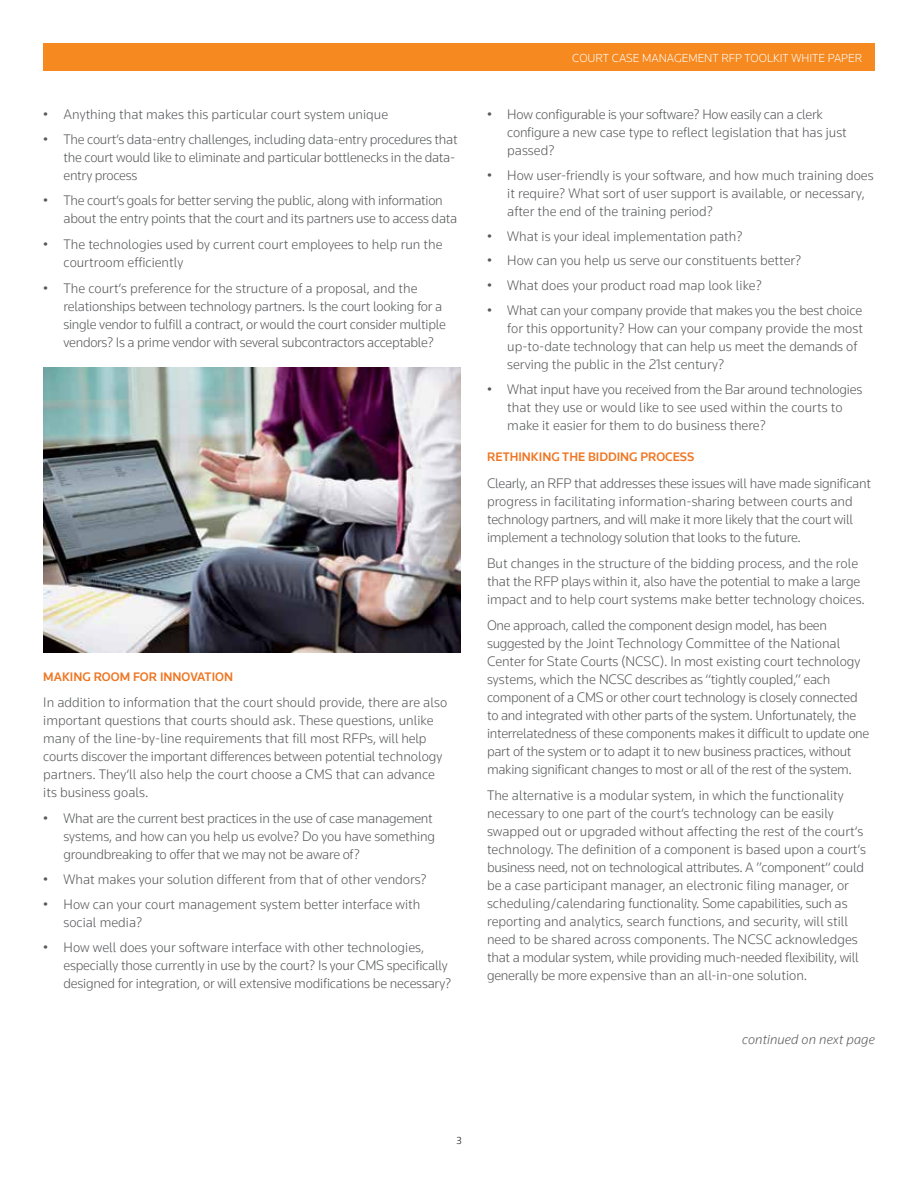
<style>
.page{position:relative;width:918px;height:1188px;background:#fff}
.page>*{position:absolute;margin:0;border:0;box-sizing:border-box;transform-origin:0 0}
.t1{font:300 14.25px/18px "Knowledge 2017";letter-spacing:-.005em;color:#58595b}
.t2{font:italic 300 14.25px "Knowledge 2017";color:#58595b}
.t3{font:500 12.75px "Knowledge 2017";color:#ef7622}
.t4{font:300 12px "Knowledge 2017";color:#fff}
.t5{font:300 10.5px "Knowledge 2017";color:#000}
</style>
<div class="page">
<div style="left:43px;top:43px;width:832px;height:28px;background:#f6891f"></div>
<img style="left:43px;top:367px;width:417px;height:285px">
<p class="t1" style="left:43px;top:105px;width:346px">• Anything that makes this particular court system unique</p>
<p class="t1" style="left:64px;top:130px;width:396px;text-indent:-20px">• The court‘s data-entry challenges, including data-entry procedures that the court would like to eliminate and particular bottlenecks in the data&shy;entry process</p>
<p class="t1" style="left:64px;top:191px;width:395px;text-indent:-20px">• The court‘s goals for better serving the public, along with information about the entry points that the court and its partners use to access data</p>
<p class="t1" style="left:64px;top:235px;width:381px;text-indent:-20px">• The technologies used by current court employees to help run the courtroom efficiently</p>
<p class="t1" style="left:64px;top:279px;width:384px;text-indent:-20px">• The court‘s preference for the structure of a proposal, and the relationships between technology partners. Is the court looking for a single vendor to fulfill a contract, or would the court consider multiple vendors? Is a prime vendor with several subcontractors acceptable?</p>
<p class="t3" style="left:43px;top:669px;width:191px">MAKING ROOM FOR INNOVATION</p>
<p class="t1" style="left:43px;top:693px;width:405px">In addition to information that the court should provide, there are also important questions that courts should ask. These questions, unlike many of the line-by-line requirements that fill most RFPs, will help courts discover the important differences between potential technology partners. They‘ll also help the court choose a CMS that can advance its business goals.</p>
<p class="t1" style="left:64px;top:809px;width:373px;text-indent:-20px">• What are the current best practices in the use of case management systems, and how can you help us evolve? Do you have something groundbreaking to offer that we may not be aware of?</p>
<p class="t1" style="left:43px;top:870px;width:385px">• What makes your solution different from that of other vendors?</p>
<p class="t1" style="left:64px;top:895px;width:358px;text-indent:-20px">• How can your court management system better interface with social media?</p>
<p class="t1" style="left:64px;top:938px;width:389px;text-indent:-20px">• How well does your software interface with other technologies, especially those currently in use by the court? Is your CMS specifically designed for integration, or will extensive modifications be necessary?</p>
<p class="t4" style="left:572px;top:50px;width:292px">COURT CASE MANAGEMENT RFP TOOLKIT WHITE PAPER</p>
<p class="t1" style="left:507px;top:105px;width:341px;text-indent:-20px">• How configurable is your software? How easily can a clerk configure a new case type to reflect legislation that has just passed?</p>
<p class="t1" style="left:507px;top:166px;width:368px;text-indent:-20px">• How user-friendly is your software, and how much training does it require? What sort of user support is available, or necessary, after the end of the training period?</p>
<p class="t1" style="left:487px;top:227px;width:257px">• What is your ideal implementation path?</p>
<p class="t1" style="left:487px;top:251px;width:316px">• How can you help us serve our constituents better?</p>
<p class="t1" style="left:487px;top:276px;width:276px">• What does your product road map look like?</p>
<p class="t1" style="left:507px;top:301px;width:357px;text-indent:-20px">• What can your company provide that makes you the best choice for this opportunity? How can your company provide the most up-to-date technology that can help us meet the demands of serving the public in the 21st century?</p>
<p class="t1" style="left:507px;top:380px;width:357px;text-indent:-20px">• What input have you received from the Bar around technologies that they use or would like to see used within the courts to make it easier for them to do business there?</p>
<p class="t3" style="left:487px;top:449px;width:209px">RETHINKING THE BIDDING PROCESS</p>
<p class="t1" style="left:487px;top:474px;width:385px">Clearly, an RFP that addresses these issues will have made significant progress in facilitating information-sharing between courts and technology partners, and will make it more likely that the court will implement a technology solution that looks to the future.</p>
<p class="t1" style="left:487px;top:554px;width:379px">But changes in the structure of the bidding process, and the role that the RFP plays within it, also have the potential to make a large impact and to help court systems make better technology choices.</p>
<p class="t1" style="left:487px;top:616px;width:384px">One approach, called the component design model, has been suggested by the Joint Technology Committee of the National Center for State Courts (NCSC). In most existing court technology systems, which the NCSC describes as “tightly coupled,” each component of a CMS or other court technology is closely connected to and integrated with other parts of the system. Unfortunately, the interrelatedness of these components makes it difficult to update one part of the system or to adapt it to new business practices, without making significant changes to most or all of the rest of the system.</p>
<p class="t1" style="left:487px;top:786px;width:381px">The alternative is a modular system, in which the functionality necessary to one part of the court‘s technology can be easily swapped out or upgraded without affecting the rest of the court‘s technology. The definition of a component is based upon a court‘s business need, not on technological attributes. A ”component“ could be a case participant manager, an electronic filing manager, or scheduling/calendaring functionality. Some capabilities, such as reporting and analytics, search functions, and security, will still need to be shared across components. The NCSC acknowledges that a modular system, while providing much-needed flexibility, will generally be more expensive than an all-in-one solution.</p>
<p class="t2" style="left:742px;top:1031px;width:134px">continued on next page</p>
<p class="t5" style="left:456px;top:1134px;width:7px">3</p>
</div>
